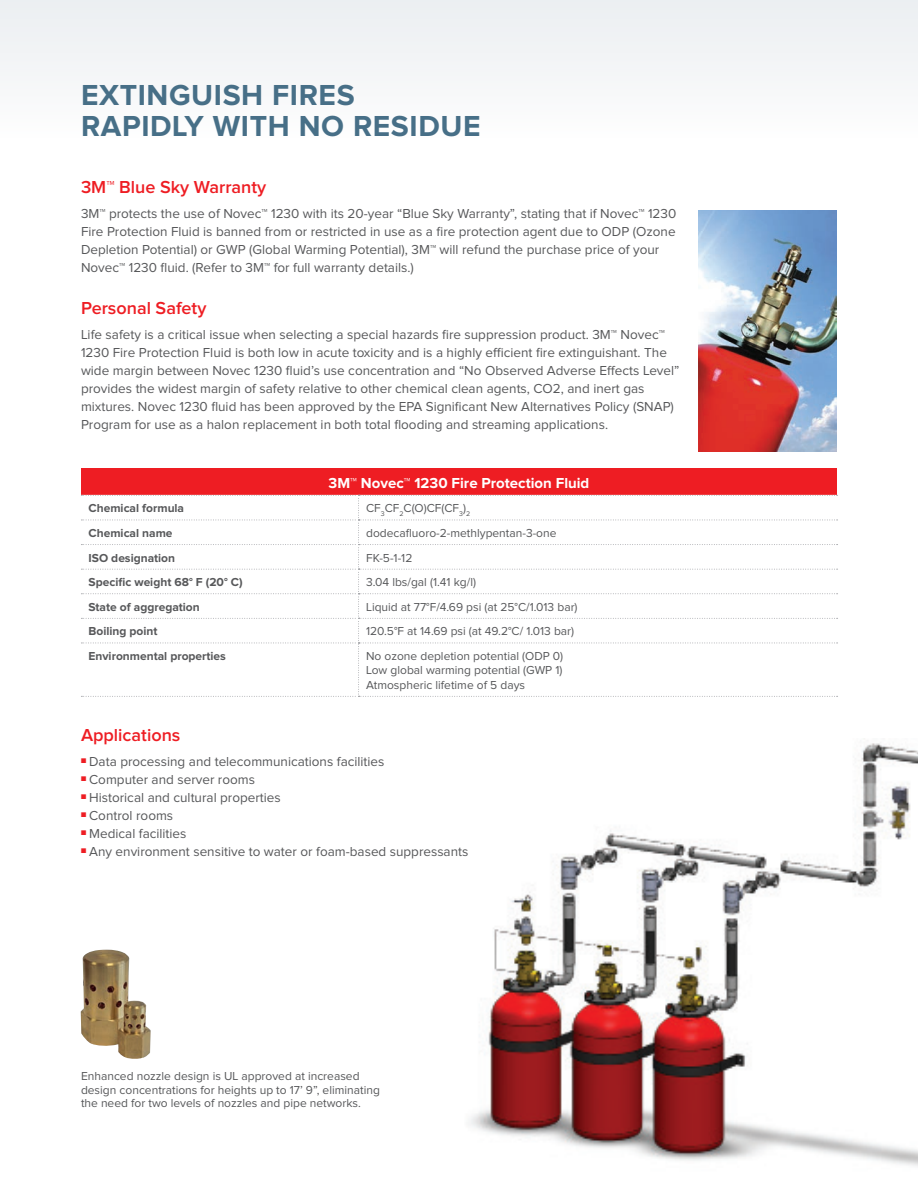
<style>
.page{position:relative;width:918px;height:1188px;background:#fff}
.page>*{position:absolute;margin:0;border:0;box-sizing:border-box;transform-origin:0 0}
.page_headers{font:700 30px/31.5px "Proxima Nova";letter-spacing:.02em;color:#476f87}
.subheads{font:600 18px "Proxima Nova";color:#ee1d23}
.t1{font:700 15px "Proxima Nova";color:#fff}
.t2{font:13.5px/18px "Proxima Nova";color:#57585a}
.t3{font:12px/14.4px "Proxima Nova";color:#57585a;text-align:justify}
.t4{font:700 12px "Proxima Nova";color:#57585a}
</style>
<div class="page">
<img style="left:470px;top:743px;width:448px;height:423px">
<div style="left:0;top:0;width:918px;height:138px;background:#f4f5f7"></div>
<div style="left:81px;top:468px;width:756px;height:27px;background:#ee1d23"></div>
<svg style="left:81px;top:495px;width:757px;height:202px"></svg>
<img style="left:698px;top:210px;width:139px;height:241px">
<img style="left:81px;top:950px;width:70px;height:109px">
<p class="page_headers" style="left:81px;top:80px;width:401px">EXTINGUISH FIRES<br>RAPIDLY WITH NO RESIDUE</p>
<p class="subheads" style="left:81px;top:179px;width:187px">3M™ Blue Sky Warranty</p>
<p class="t2" style="left:81px;top:205px;width:597px">3M™ protects the use of Novec™ 1230 with its 20-year “Blue Sky Warranty”, stating that if Novec™ 1230<br>Fire Protection Fluid is banned from or restricted in use as a fire protection agent due to ODP (Ozone Depletion Potential) or GWP (Global Warming Potential), 3M™ will refund the purchase price of your Novec™ 1230 fluid. (Refer to 3M™ for full warranty details.)</p>
<p class="subheads" style="left:81px;top:300px;width:127px">Personal Safety</p>
<p class="t2" style="left:81px;top:326px;width:600px">Life safety is a critical issue when selecting a special hazards fire suppression product. 3M™ Novec™ 1230 Fire Protection Fluid is both low in acute toxicity and is a highly efficient fire extinguishant. The wide margin between Novec 1230 fluid’s use concentration and “No Observed Adverse Effects Level” provides the widest margin of safety relative to other chemical clean agents, CO2, and inert gas mixtures. Novec 1230 fluid has been approved by the EPA Significant New Alternatives Policy (SNAP)<br>Program for use as a halon replacement in both total flooding and streaming applications.</p>
<p class="t1" style="left:329px;top:476px;width:262px">3M™ Novec™ 1230 Fire Protection Fluid</p>
<p class="t4" style="left:89px;top:503px;width:97px">Chemical formula</p>
<p class="t3" style="left:366px;top:502px;width:106px">CF<sub>3</sub>CF<sub>2</sub>C(O)CF(CF<sub>3</sub>)<sub>2</sub></p>
<p class="t4" style="left:89px;top:528px;width:86px">Chemical name</p>
<p class="t3" style="left:366px;top:526px;width:192px">dodecafluoro-2-methlypentan-3-one</p>
<p class="t4" style="left:89px;top:552px;width:88px">ISO designation</p>
<p class="t3" style="left:366px;top:551px;width:48px">FK-5-1-12</p>
<p class="t4" style="left:89px;top:577px;width:156px">Specific weight 68° F (20° C)</p>
<p class="t3" style="left:366px;top:576px;width:111px">3.04 lbs/gal (1.41 kg/l)</p>
<p class="t4" style="left:89px;top:601px;width:113px">State of aggregation</p>
<p class="t3" style="left:366px;top:600px;width:213px">Liquid at 77°F/4.69 psi (at 25°C/1.013 bar)</p>
<p class="t4" style="left:89px;top:626px;width:70px">Boiling point</p>
<p class="t3" style="left:366px;top:625px;width:210px">120.5°F at 14.69 psi (at 49.2°C/ 1.013 bar)</p>
<p class="t4" style="left:89px;top:651px;width:139px">Environmental properties</p>
<p class="t3" style="left:366px;top:649px;width:199px">No ozone depletion potential (ODP 0)<br>Low global warming potential (GWP 1)<br>Atmospheric lifetime of 5 days</p>
<p class="subheads" style="left:81px;top:727px;width:101px">Applications</p>
<p class="t2" style="left:81px;top:753px;width:305px"><sup>■</sup> Data processing and telecommunications facilities</p>
<p class="t2" style="left:81px;top:771px;width:176px"><sup>■</sup> Computer and server rooms</p>
<p class="t2" style="left:81px;top:789px;width:201px"><sup>■</sup> Historical and cultural properties</p>
<p class="t2" style="left:81px;top:807px;width:94px"><sup>■</sup> Control rooms</p>
<p class="t2" style="left:81px;top:825px;width:107px"><sup>■</sup> Medical facilities</p>
<p class="t2" style="left:81px;top:843px;width:389px"><sup>■</sup> Any environment sensitive to water or foam-based suppressants</p>
<p class="t3" style="left:81px;top:1070px;width:300px;line-height:13.5px;text-align:left">Enhanced nozzle design is UL approved at increased design concentrations for heights up to 17’ 9”, eliminating the need for two levels of nozzles and pipe networks.</p>
</div>
